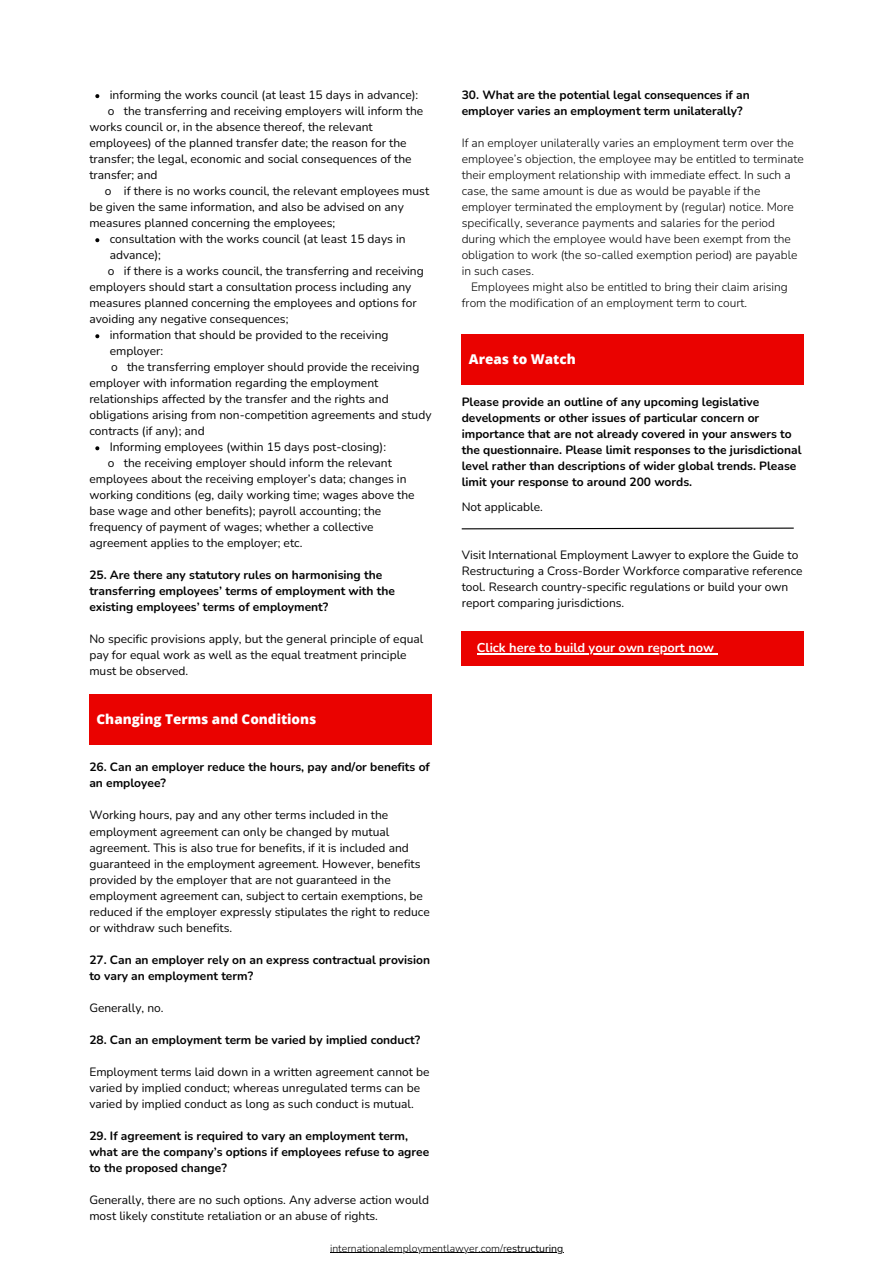
<style>
.page{position:relative;width:893px;height:1264px;background:#fff}
.page>*{position:absolute;margin:0;border:0;box-sizing:border-box;transform-origin:0 0}
.t1{font:800 13.5px "Open Sans";color:#fff}
.t2{font:700 12.75px "Nunito";color:#fff}
.t3{font:12px/16px "Nunito";color:#030303}
.t4{font:700 12px/16px "Nunito";color:#030303}
.t5{font:300 12px/16px "Nunito";color:#030303}
.t6{font:300 10.5px "Nunito";color:#030303}
.s1{font-weight:400}
</style>
<div class="page">
<svg style="left:95px;top:94px;width:4px;height:4px"></svg>
<svg style="left:95px;top:238px;width:4px;height:4px"></svg>
<svg style="left:95px;top:334px;width:4px;height:4px"></svg>
<svg style="left:95px;top:446px;width:4px;height:4px"></svg>
<div style="left:89px;top:694px;width:342px;height:50px;background:#ea0200"></div>
<div style="left:461px;top:334px;width:343px;height:51px;background:#ea0200"></div>
<svg style="left:461px;top:527px;width:333px;height:3px"></svg>
<div style="left:461px;top:631px;width:343px;height:35px;background:#ea0200"></div>
<hr style="left:477px;top:653px;width:237px;height:1px;background:#fff">
<hr style="left:330px;top:1252px;width:176px;height:1px;background:#030303">
<hr style="left:506px;top:1252px;width:57px;height:1px;background:#030303">
<p class="t3" style="left:110px;top:87px;width:310px">informing the works council (at least 15 days in advance):</p>
<p class="t3" style="left:89px;top:103px;width:335px;text-indent:19px">o the transferring and receiving employers will inform the works council or, in the absence thereof, the relevant employees) of the planned transfer date; the reason for the transfer; the legal, economic and social consequences of the transfer; and</p>
<p class="t3" style="left:89px;top:183px;width:341px;text-indent:15px">o if there is no works council, the relevant employees must be given the same information, and also be advised on any measures planned concerning the employees;</p>
<p class="t3" style="left:110px;top:231px;width:297px">consultation with the works council (at least 15 days in advance);</p>
<p class="t3" style="left:89px;top:263px;width:336px;text-indent:19px">o if there is a works council, the transferring and receiving employers should start a consultation process including any measures planned concerning the employees and options for avoiding any negative consequences;</p>
<p class="t3" style="left:110px;top:327px;width:280px">information that should be provided to the receiving employer:</p>
<p class="t3" style="left:89px;top:359px;width:343px;text-indent:22px">o the transferring employer should provide the receiving employer with information regarding the employment relationships affected by the transfer and the rights and obligations arising from non-competition agreements and study contracts (if any); and</p>
<p class="t3" style="left:110px;top:439px;width:278px">Informing employees (within 15 days post-closing):</p>
<p class="t3" style="left:89px;top:455px;width:327px;text-indent:19px">o the receiving employer should inform the relevant employees about the receiving employer’s data; changes in working conditions (eg, daily working time; wages above the base wage and other benefits); payroll accounting; the frequency of payment of wages; whether a collective agreement applies to the employer; etc.</p>
<p class="t4" style="left:89px;top:567px;width:307px">25. Are there any statutory rules on harmonising the transferring employees’ terms of employment with the existing employees’ terms of employment?</p>
<p class="t3" style="left:89px;top:631px;width:335px">No specific provisions apply, but the general principle of equal pay for equal work as well as the equal treatment principle must be observed.</p>
<p class="t1" style="left:97px;top:709px;width:221px">Changing Terms and Conditions</p>
<p class="t4" style="left:89px;top:759px;width:342px">26. Can an employer reduce the hours, pay and/or benefits of an employee?</p>
<p class="t3" style="left:89px;top:807px;width:342px">Working hours, pay and any other terms included in the employment agreement can only be changed by mutual agreement. This is also true for benefits, if it is included and guaranteed in the employment agreement. However, benefits provided by the employer that are not guaranteed in the employment agreement can, subject to certain exemptions, be reduced if the employer expressly stipulates the right to reduce or withdraw such benefits.</p>
<p class="t4" style="left:89px;top:951px;width:342px">27. Can an employer rely on an express contractual provision to vary an employment term?</p>
<p class="t3" style="left:89px;top:999px;width:76px">Generally, no.</p>
<p class="t4" style="left:89px;top:1031px;width:332px">28. Can an employment term be varied by implied conduct?</p>
<p class="t3" style="left:89px;top:1063px;width:342px">Employment terms laid down in a written agreement cannot be varied by implied conduct; whereas unregulated terms can be varied by implied conduct as long as such conduct is mutual.</p>
<p class="t4" style="left:89px;top:1127px;width:341px">29. If agreement is required to vary an employment term, what are the company’s options if employees refuse to agree to the proposed change?</p>
<p class="t3" style="left:89px;top:1191px;width:341px">Generally, there are no such options. Any adverse action would most likely constitute retaliation or an abuse of rights.</p>
<p class="t4" style="left:461px;top:87px;width:289px">30. What are the potential legal consequences if an employer varies an employment term unilaterally?</p>
<p class="t5" style="left:461px;top:135px;width:343px">If an employer unilaterally varies an employment term over the employee’s objection, the employee may be entitled to terminate their employment relationship with immediate effect. In such a case, the same amount is due as would be payable if the employer terminated the employment by (regular) notice. More specifically, severance payments and salaries for the period during which the employee would have been exempt from the obligation to work (the so-called exemption period) are payable in such cases.</p>
<p class="t5" style="left:461px;top:279px;width:327px;text-indent:9px">Employees might also be entitled to bring their claim arising from the modification of an employment term to court.</p>
<p class="t1" style="left:469px;top:349px;width:108px">Areas to Watch</p>
<p class="t4" style="left:461px;top:394px;width:341px">Please provide an outline of any upcoming legislative developments or other issues of particular concern or importance that are not already covered in your answers to the questionnaire. Please limit responses to the jurisdictional level rather than descriptions of wider global trends. Please limit your response to around 200 words.</p>
<p class="t3" style="left:461px;top:498px;width:83px">Not applicable.</p>
<p class="t3" style="left:461px;top:546px;width:342px">Visit International Employment Lawyer to explore the Guide to Restructuring a Cross-Border Workforce comparative reference tool. Research country-specific regulations or build your own report comparing jurisdictions.</p>
<p class="t2" style="left:477px;top:639px;width:239px">Click here to build your own report now</p>
<p class="t6" style="left:330px;top:1240px;width:235px">internationalemploymentlawyer.com/r<span class="s1">estructuring</span></p>
</div>
